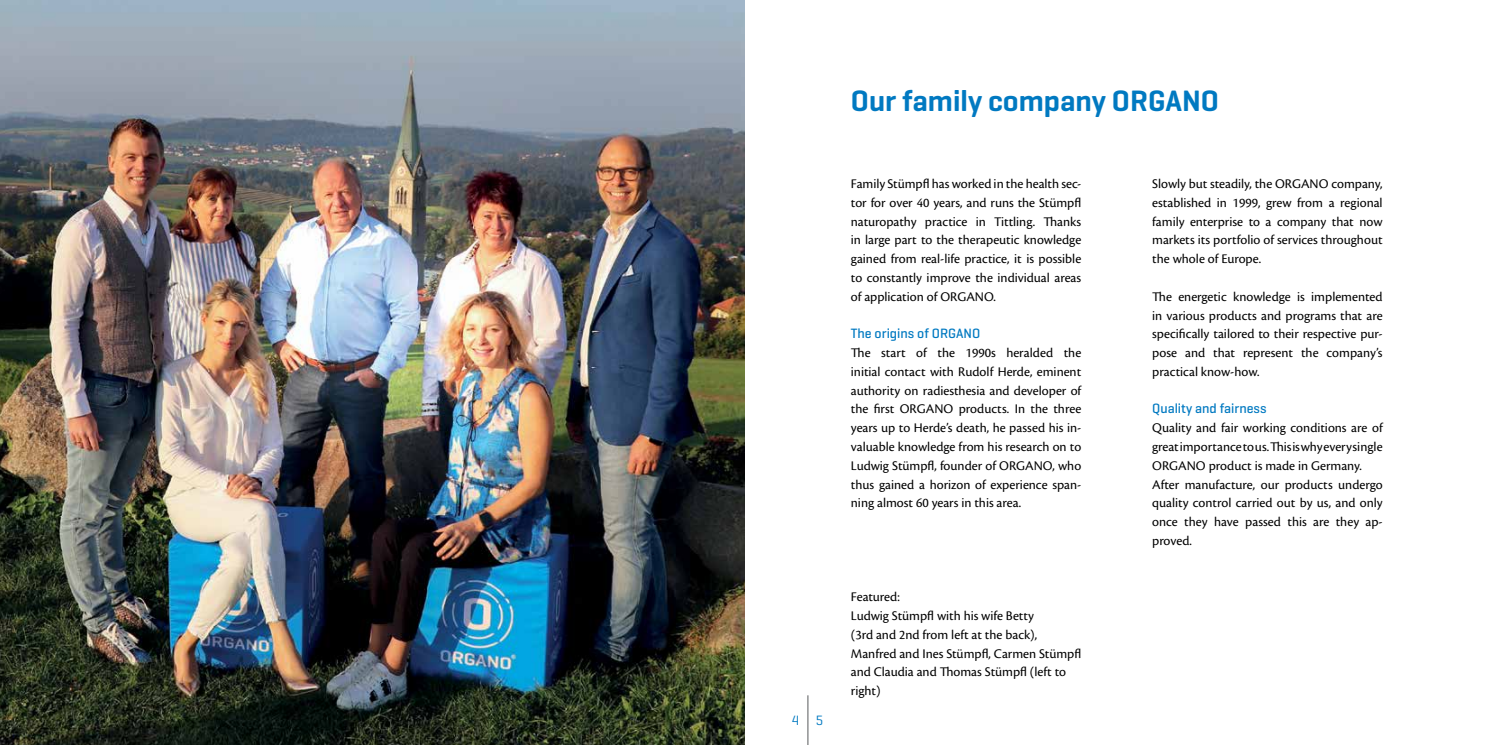
<style>
.page{position:relative;width:1489px;height:745px;background:#fff}
.page>*{position:absolute;margin:0;border:0;box-sizing:border-box;transform-origin:0 0}
.t1{font:600 30px "Geogrotesque";color:#0079c1}
.t2{font:13.75px/18.8px "Cronos Pro";color:#000;text-align:justify}
.t3{font:500 13.75px "Geogrotesque";color:#0079c1}
.t4{font:13.75px "Geogrotesque";color:#0079c1}
</style>
<div class="page">
<img style="left:0;top:0;width:744px;height:744px">
<hr style="left:807px;top:694px;width:1px;height:50px;background:#58595b">
<p class="t4" style="left:791px;top:711px;width:33px">4 5</p>
<h1 class="t1" style="left:850px;top:82px;width:370px">Our family company ORGANO</h1>
<p class="t2" style="left:850px;top:174px;width:232px">Family Stümpfl has worked in the health sec&shy;tor for over 40 years, and runs the Stümpfl naturopathy practice in Tittling. Thanks in large part to the therapeutic knowledge gained from real-life practice, it is possible to constantly improve the individual areas of application of ORGANO.</p>
<p class="t3" style="left:850px;top:325px;width:131px">The origins of ORGANO</p>
<p class="t2" style="left:850px;top:343px;width:232px">The start of the 1990s heralded the initial contact with Rudolf Herde, eminent authority on radiesthesia and developer of the first ORGANO products. In the three years up to Herde’s death, he passed his in&shy;valuable knowledge from his research on to Ludwig Stümpfl, founder of ORGANO, who thus gained a horizon of experience span&shy;ning almost 60 years in this area.</p>
<p class="t2" style="left:850px;top:587px;width:232px;text-align:left">Featured:<br>Ludwig Stümpfl with his wife Betty<br>(3rd and 2nd from left at the back),<br>Manfred and Ines Stümpfl, Carmen Stümpfl and Claudia and Thomas Stümpfl (left to right)</p>
<p class="t2" style="left:1152px;top:174px;width:232px">Slowly but steadily, the ORGANO company, established in 1999, grew from a regional family enterprise to a company that now markets its portfolio of services throughout the whole of Europe.</p>
<p class="t2" style="left:1152px;top:287px;width:232px">The energetic knowledge is implemented in various products and programs that are specifically tailored to their respective pur&shy;pose and that represent the company’s practical know-how.</p>
<p class="t3" style="left:1152px;top:400px;width:116px">Quality and fairness</p>
<p class="t2" style="left:1152px;top:418px;width:232px;text-align:left">Quality and fair working conditions are of great importance to us. This is why every single ORGANO product is made in Germany.<br>After manufacture, our products undergo quality control carried out by us, and only once they have passed this are they ap&shy;proved.</p>
</div>
